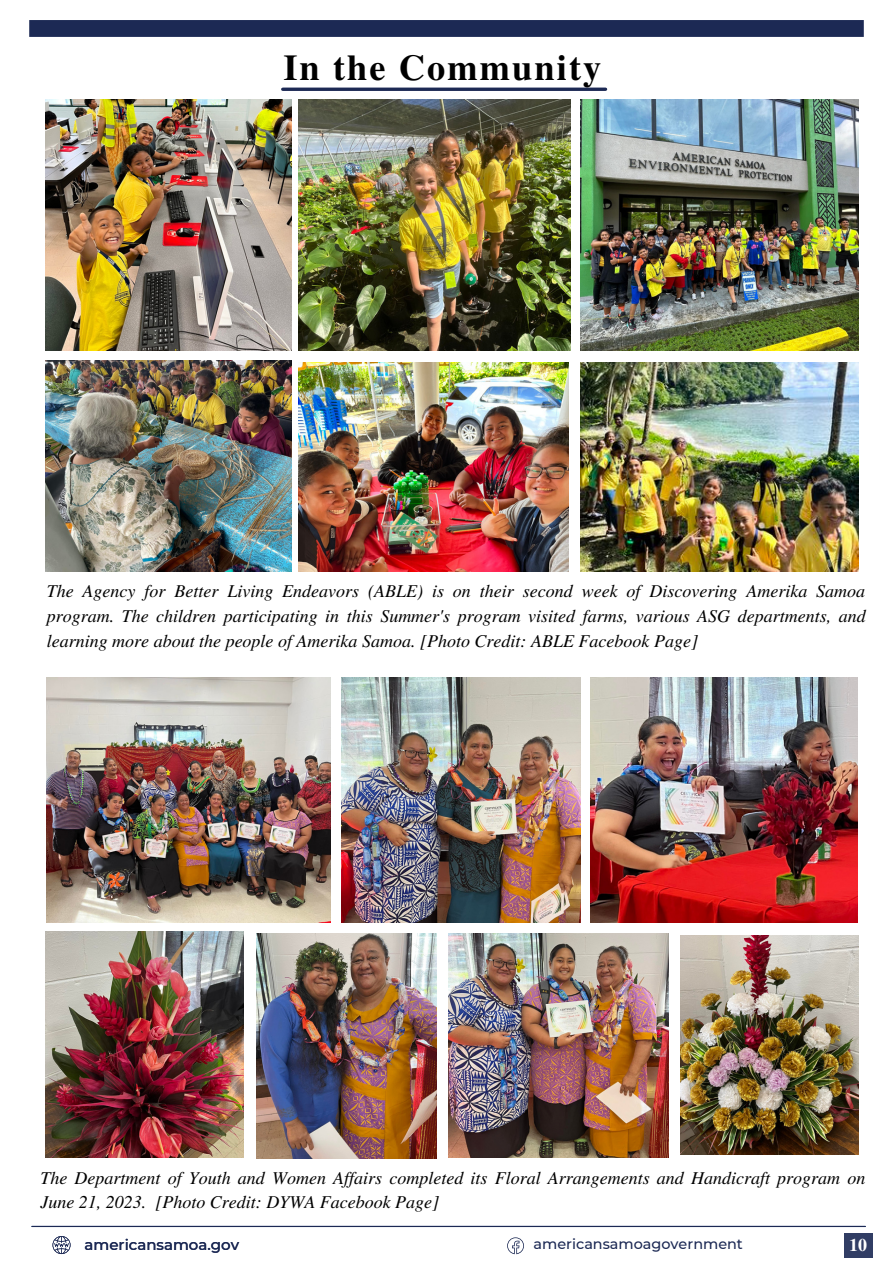
<style>
.page{position:relative;width:893px;height:1264px;background:#fff}
.page>*{position:absolute;margin:0;border:0;box-sizing:border-box;transform-origin:0 0}
.t1{font:700 36.3px "Te X Gyre Termes";letter-spacing:.06em;color:#000}
.t2{font:italic 18px/24.8px "Te X Gyre Termes";color:#000;text-align:justify}
.t3{font:700 17.85px "Te X Gyre Termes";color:#fff}
.t4{font:500 15px "Montserrat";color:#1c2954}
.t5{font:500 14.4px "Montserrat";color:#1c2954}
</style>
<div class="page">
<div style="left:29px;top:20px;width:834px;height:17px;background:#1c2954"></div>
<svg style="left:507px;top:1237px;width:17px;height:17px"></svg>
<hr style="left:32px;top:1225px;width:833px;height:1px;background:#1c2954">
<svg style="left:52px;top:1236px;width:18px;height:17px"></svg>
<div style="left:843px;top:1232px;width:29px;height:25px;background:#313d64"></div>
<hr style="left:283px;top:88px;width:322px;height:3px;background:#1c2954">
<img style="left:46px;top:100px;width:246px;height:251px">
<img style="left:298px;top:100px;width:272px;height:251px">
<img style="left:580px;top:100px;width:278px;height:251px">
<img style="left:46px;top:360px;width:246px;height:211px">
<img style="left:580px;top:362px;width:278px;height:209px">
<img style="left:298px;top:362px;width:270px;height:209px">
<img style="left:47px;top:677px;width:283px;height:245px">
<img style="left:341px;top:677px;width:239px;height:245px">
<img style="left:590px;top:677px;width:267px;height:245px">
<img style="left:46px;top:931px;width:197px;height:226px">
<img style="left:680px;top:935px;width:178px;height:219px">
<img style="left:448px;top:933px;width:220px;height:224px">
<img style="left:256px;top:933px;width:180px;height:225px">
<p class="t1" style="left:283px;top:40px;width:319px">In the Community</p>
<p class="t2" style="left:47px;top:577px;width:820px">The Agency for Better Living Endeavors (ABLE) is on their second week of Discovering Amerika Samoa program. The children participating in this Summer's program visited farms, various ASG departments, and learning more about the people of Amerika Samoa. [Photo Credit: ABLE Facebook Page]</p>
<p class="t2" style="left:40px;top:1164px;width:826px">The Department of Youth and Women Af airs completed its Floral Arrangements and Handicraft program on<br>June 21, 2023. [Photo Credit: DYWA Facebook Page]</p>
<p class="t4" style="left:85px;top:1235px;width:156px">americansamoa.gov</p>
<p class="t5" style="left:533px;top:1235px;width:211px">americansamoagovernment</p>
<p class="t3" style="left:849px;top:1230px;width:19px">10</p>
</div>
